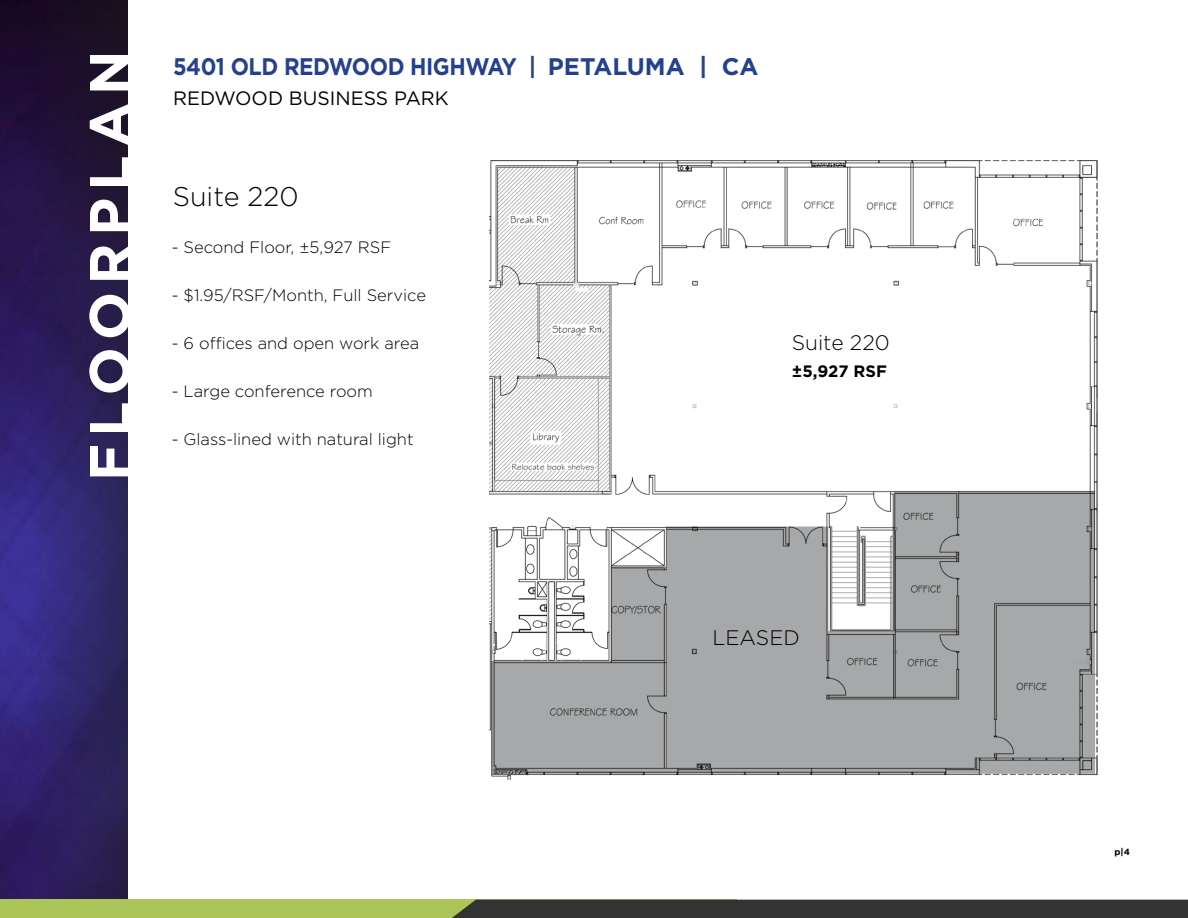
<style>
.page{position:relative;width:1188px;height:918px;background:#fff}
.page>*{position:absolute;margin:0;border:0;box-sizing:border-box;transform-origin:0 0}
.t1{font:700 57px "Gotham";letter-spacing:.125em;color:#fff}
.t2{font:300 27px "Gotham";color:#000}
.t3{font:700 24px "Gotham";letter-spacing:-.02em;color:#25408f;scale:.9 1}
.t4{font:300 21px "Gotham";color:#000}
.t5{font:19.35px "Gotham";color:#000}
.t6{font:300 16.5px "Gotham";color:#000}
.t7{font:700 16.5px "Gotham";color:#000}
.t8{font:700 9px "Gotham";color:#000}
</style>
<div class="page">
<img style="left:0;top:0;width:29px;height:900px">
<svg style="left:29px;top:0;width:99px;height:900px;background:#2a1e57"></svg>
<div style="left:0;top:900px;width:736px;height:18px;background:#acc558"></div>
<div style="left:452px;top:900px;width:736px;height:18px;background:#333"></div>
<img style="left:489px;top:160px;width:608px;height:620px">
<div style="left:854px;top:315px;width:91px;height:60px;background:#fff"></div>
<svg style="left:491px;top:491px;width:604px;height:283px;fill:#a7a8a9"></svg>
<h1 class="t1" style="left:72px;top:481px;width:432px;rotate:-90deg">FLOORPLAN</h1>
<h3 class="t3" style="left:173px;top:50px;width:652px">5401 OLD REDWOOD HIGHWAY | PETALUMA | CA</h3>
<p class="t5" style="left:173px;top:85px;width:277px">REDWOOD BUSINESS PARK</p>
<h2 class="t2" style="left:173px;top:179px;width:127px">Suite 220</h2>
<p class="t6" style="left:172px;top:237px;width:221px">- Second Floor, ±5,927 RSF</p>
<p class="t6" style="left:172px;top:285px;width:256px">- $1.95/RSF/Month, Full Service</p>
<p class="t6" style="left:172px;top:333px;width:249px">- 6 offices and open work area</p>
<p class="t6" style="left:172px;top:381px;width:203px">- Large conference room</p>
<p class="t6" style="left:172px;top:429px;width:243px">- Glass-lined with natural light</p>
<p class="t4" style="left:792px;top:329px;width:99px">Suite 220</p>
<p class="t7" style="left:792px;top:360px;width:97px">±5,927 RSF</p>
<p class="t4" style="left:713px;top:624px;width:89px">LEASED</p>
<p class="t8" style="left:1115px;top:846px;width:17px">p|4</p>
</div>
